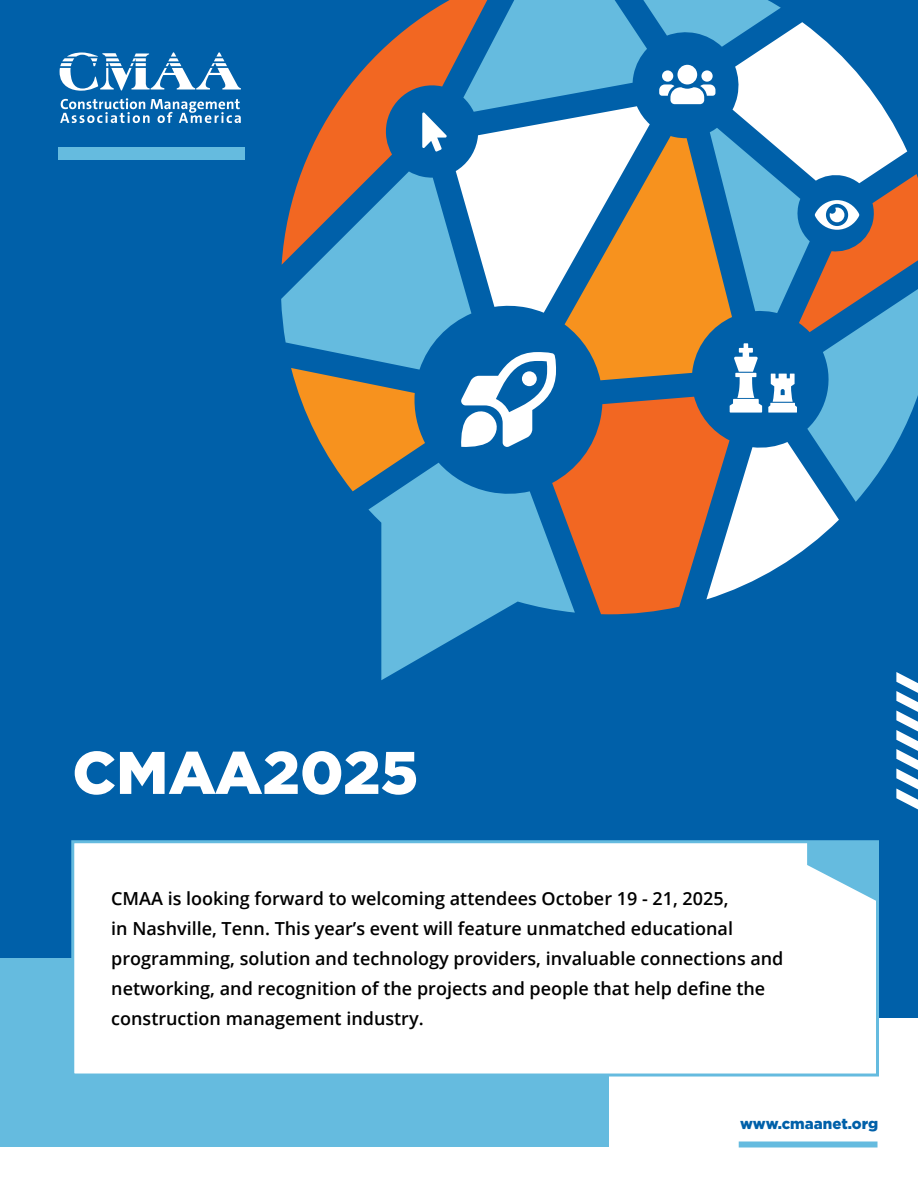
<style>
.page{position:relative;width:918px;height:1188px;background:#fff}
.page>*{position:absolute;margin:0;border:0;box-sizing:border-box;transform-origin:0 0}
.t1{font:900 60px "Gotham";color:#fff}
.t2{font:600 18px/30px "Open Sans";color:#000}
.t3{font:900 15px "Gotham";color:#0060a9}
</style>
<div class="page">
<div style="left:0;top:0;width:918px;height:1017px;background:#0060a9"></div>
<div style="left:0;top:958px;width:609px;height:190px;background:#65bbdf"></div>
<div style="left:71px;top:840px;width:808px;height:237px;background:#fff;border:3px solid #65bbdf"></div>
<svg style="left:807px;top:841px;width:70px;height:60px"></svg>
<div style="left:739px;top:1142px;width:139px;height:6px;background:#65bbdf"></div>
<svg style="left:381px;top:614px;width:115px;height:66px"></svg>
<svg style="left:60px;top:52px;width:181px;height:39px"></svg>
<svg style="left:60px;top:98px;width:181px;height:25px"></svg>
<svg style="left:281px;top:0;width:637px;height:614px"></svg>
<svg style="left:896px;top:672px;width:22px;height:137px"></svg>
<div style="left:58px;top:148px;width:187px;height:12px;background:#65bbdf"></div>
<h1 class="t1" style="left:72px;top:731px;width:348px">CMAA2025</h1>
<p class="t2" style="left:111px;top:883px;width:674px">CMAA is looking forward to welcoming attendees October 19 - 21, 2025,<br>in Nashville, Tenn. This year’s event will feature unmatched educational programming, solution and technology providers, invaluable connections and networking, and recognition of the projects and people that help define the construction management industry.</p>
<p class="t3" style="left:740px;top:1114px;width:139px">www.cmaanet.org</p>
</div>
